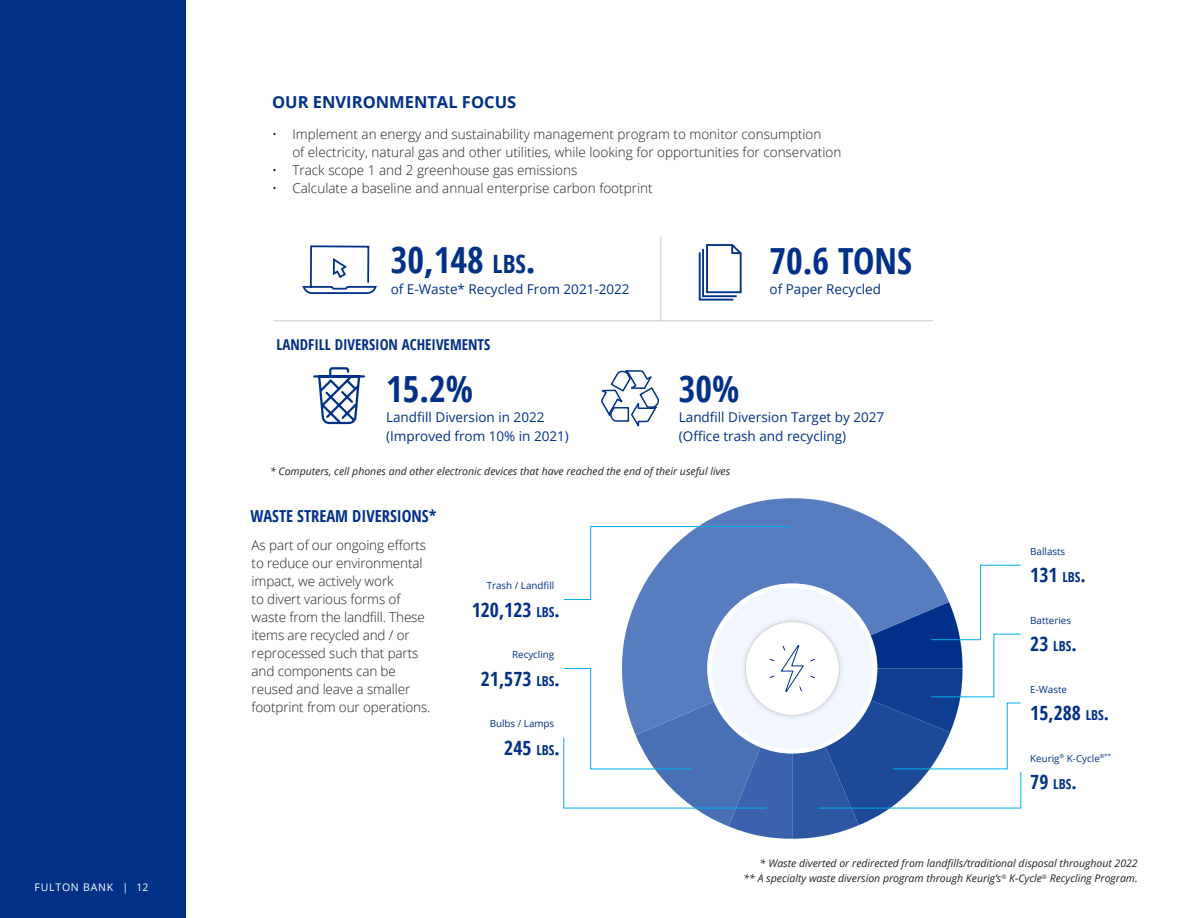
<style>
.page{position:relative;width:1188px;height:918px;background:#fff}
.page>*{position:absolute;margin:0;border:0;box-sizing:border-box;transform-origin:0 0}
.t1{font:700 condensed 36px "Open Sans";color:#003087}
.t2{font:700 condensed 19.65px "Open Sans";color:#003087}
.t3{font:700 condensed 16.5px "Open Sans";color:#003087}
.Subhead_1{font:700 16.5px "Open Sans";color:#003186}
.t4{font:700 condensed 15px "Open Sans";color:#003087}
.t5{font:700 condensed 13.8px "Open Sans";color:#003087}
.Body_copy{font:300 13.5px/18px "Open Sans";color:#231f20}
.t6{font:13.5px/18.8px "Open Sans";color:#003087}
.t7{font:italic 10.5px "Open Sans";color:#222}
.t8{font:10.5px "Open Sans";letter-spacing:.075em;color:#fff}
.t9{font:9.75px "Open Sans";color:#003087}
.s1{font-size:25.2px}
.s2{font-style:inherit}
.s3{font-size:13.8px}
.s4{font-size:19.65px}
</style>
<div class="page">
<div style="left:0;top:0;width:186px;height:918px;background:#003186"></div>
<svg style="left:699px;top:498px;width:187px;height:28px;fill:#577dbf"></svg>
<svg style="left:563px;top:526px;width:459px;height:313px"></svg>
<svg style="left:313px;top:367px;width:52px;height:58px"></svg>
<svg style="left:302px;top:245px;width:75px;height:49px"></svg>
<svg style="left:601px;top:370px;width:59px;height:57px"></svg>
<svg style="left:698px;top:244px;width:44px;height:57px"></svg>
<hr style="left:273px;top:320px;width:660px;height:2px;background:#939598">
<hr style="left:660px;top:237px;width:2px;height:84px;background:#939598">
<p class="t8" style="left:35px;top:880px;width:115px">FULTON BANK | 12</p>
<p class="Subhead_1" style="left:272px;top:90px;width:246px">OUR ENVIRONMENTAL FOCUS</p>
<p class="Body_copy" style="left:292px;top:125px;width:550px;text-indent:-20px">• Implement an energy and sustainability management program to monitor consumption<br>of electricity, natural gas and other utilities, while looking for opportunities for conservation</p>
<p class="Body_copy" style="left:272px;top:161px;width:307px">• Track scope 1 and 2 greenhouse gas emissions</p>
<p class="Body_copy" style="left:272px;top:179px;width:382px">• Calculate a baseline and annual enterprise carbon footprint</p>
<p class="t1" style="left:391px;top:235px;width:146px">30,148 <span class="s1">LBS</span><span class="s2">.</span></p>
<p class="t6" style="left:391px;top:279px;width:241px">of E-Waste* Recycled From 2021-2022</p>
<p class="t4" style="left:276px;top:334px;width:215px">LANDFILL DIVERSION ACHEIVEMENTS</p>
<p class="t1" style="left:386px;top:363px;width:89px">15.2%</p>
<p class="t6" style="left:386px;top:407px;width:184px">Landfill Diversion in 2022 (Improved from 10% in 2021)</p>
<p class="t1" style="left:770px;top:235px;width:144px">70.6 TONS</p>
<p class="t6" style="left:770px;top:279px;width:113px">of Paper Recycled</p>
<p class="t1" style="left:679px;top:363px;width:62px">30%</p>
<p class="t6" style="left:679px;top:407px;width:207px">Landfill Diversion Target by 2027 (Office trash and recycling)</p>
<p class="t7" style="left:270px;top:464px;width:462px">* Computers, cell phones and other electronic devices that have reached the end of their useful lives</p>
<p class="t3" style="left:251px;top:504px;width:187px">WASTE STREAM DIVERSIONS*</p>
<p class="Body_copy" style="left:252px;top:536px;width:180px">As part of our ongoing efforts to reduce our environmental impact, we actively work<br>to divert various forms of waste from the landfill. These items are recycled and / or reprocessed such that parts and components can be reused and leave a smaller footprint from our operations.</p>
<p class="t9" style="left:487px;top:579px;width:69px">Trash / Landfill</p>
<p class="t2" style="left:472px;top:596px;width:90px">120,123 <span class="s3">LBS</span><span class="s2">.</span></p>
<p class="t9" style="left:512px;top:648px;width:44px">Recycling</p>
<p class="t2" style="left:481px;top:665px;width:80px">21,573 <span class="s3">LBS</span><span class="s2">.</span></p>
<p class="t9" style="left:490px;top:717px;width:66px">Bulbs / Lamps</p>
<p class="t2" style="left:504px;top:734px;width:57px">245 <span class="s3">LBS</span><span class="s2">.</span></p>
<p class="t9" style="left:1030px;top:545px;width:37px">Ballasts</p>
<p class="t2" style="left:1030px;top:562px;width:57px">131 <span class="s3">LBS</span><span class="s2">.</span></p>
<p class="t9" style="left:1030px;top:614px;width:42px">Batteries</p>
<p class="t5" style="left:1030px;top:637px;width:48px"><span class="s4">23</span> LBS<span class="s4">.</span></p>
<p class="t9" style="left:1030px;top:683px;width:38px">E-Waste</p>
<p class="t2" style="left:1030px;top:699px;width:80px">15,288 <span class="s3">LBS</span><span class="s2">.</span></p>
<p class="t9" style="left:1030px;top:751px;width:82px">Keurig<sup>®</sup> K-Cycle<sup>®**</sup></p>
<p class="t5" style="left:1030px;top:774px;width:48px"><span class="s4">79</span> LBS<span class="s4">.</span></p>
<p class="t7" style="left:760px;top:856px;width:379px">* Waste diverted or redirected from landfills/traditional disposal throughout 2022</p>
<p class="t7" style="left:743px;top:871px;width:396px">** A specialty waste diversion program through Keurig’s<sup>®</sup> K-Cycle<sup>®</sup> Recycling Program.</p>
</div>
